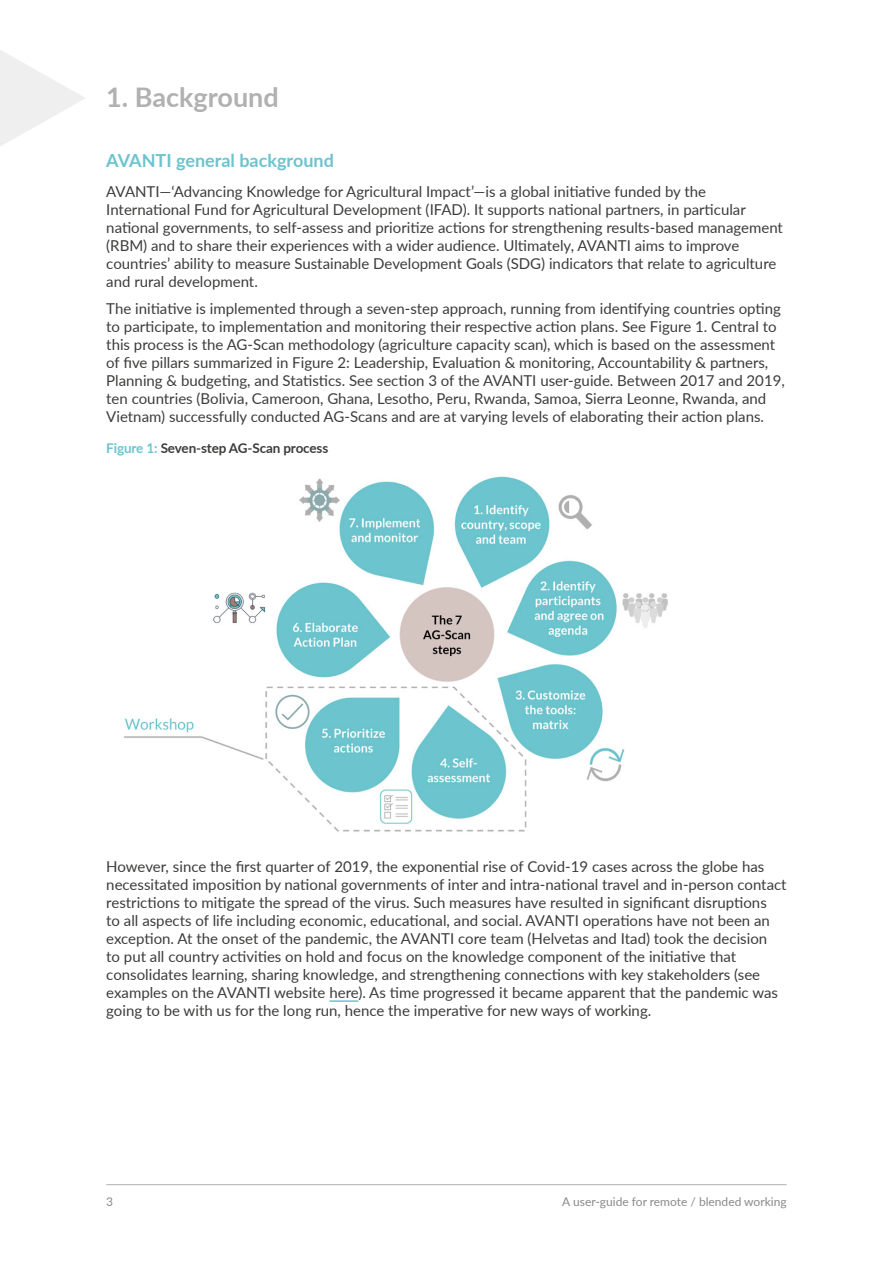
<style>
.page{position:relative;width:893px;height:1263px;background:#fff}
.page>*{position:absolute;margin:0;border:0;box-sizing:border-box;transform-origin:0 0}
.t1{font:700 27px "Lato";color:#b1b1b1}
.t2{font:700 18px "Lato";color:#6cc4ce}
.t3{font:15px/18px "Lato";color:#3c3c3b}
.t4{font:700 13.5px "Lato";letter-spacing:-.01em;color:#3c3c3b}
.t5{font:12px "Lato";color:#8a8a89}
.s1{color:#6cc4ce}
</style>
<div class="page">
<hr style="left:106px;top:1184px;width:681px;height:1px;background:#b1b1b1">
<svg style="left:0;top:50px;width:85px;height:96px"></svg>
<hr style="left:329px;top:1000px;width:29px;height:2px;background:#6cc4ce">
<img style="left:124px;top:476px;width:544px;height:356px">
<h1 class="t1" style="left:106px;top:77px;width:174px">1. Background</h1>
<p class="t2" style="left:106px;top:147px;width:229px">AVANTI general background</p>
<p class="t3" style="left:106px;top:182px;width:678px">AVANTI—‘Advancing Knowledge for Agricultural Impact’—is a global initiative funded by the International Fund for Agricultural Development (IFAD). It supports national partners, in particular national governments, to self-assess and prioritize actions for strengthening results-based management (RBM) and to share their experiences with a wider audience. Ultimately, AVANTI aims to improve countries’ ability to measure Sustainable Development Goals (SDG) indicators that relate to agriculture and rural development.</p>
<p class="t3" style="left:106px;top:299px;width:680px">The initiative is implemented through a seven-step approach, running from identifying countries opting to participate, to implementation and monitoring their respective action plans. See Figure 1. Central to this process is the AG-Scan methodology (agriculture capacity scan), which is based on the assessment of five pillars summarized in Figure 2: Leadership, Evaluation &amp; monitoring, Accountability &amp; partners, Planning &amp; budgeting, and Statistics. See section 3 of the AVANTI user-guide. Between 2017 and 2019, ten countries (Bolivia, Cameroon, Ghana, Lesotho, Peru, Rwanda, Samoa, Sierra Leonne, Rwanda, and Vietnam) successfully conducted AG-Scans and are at varying levels of elaborating their action plans.</p>
<p class="t4" style="left:106px;top:438px;width:224px"><span class="s1">Figure 1:</span> Seven-step AG-Scan process</p>
<p class="t3" style="left:106px;top:857px;width:682px">However, since the first quarter of 2019, the exponential rise of Covid-19 cases across the globe has necessitated imposition by national governments of inter and intra-national travel and in-person contact restrictions to mitigate the spread of the virus. Such measures have resulted in significant disruptions<br>to all aspects of life including economic, educational, and social. AVANTI operations have not been an exception. At the onset of the pandemic, the AVANTI core team (Helvetas and Itad) took the decision<br>to put all country activities on hold and focus on the knowledge component of the initiative that consolidates learning, sharing knowledge, and strengthening connections with key stakeholders (see examples on the AVANTI website here). As time progressed it became apparent that the pandemic was going to be with us for the long run, hence the imperative for new ways of working.</p>
<p class="t5" style="left:106px;top:1193px;width:8px">3</p>
<p class="t5" style="left:562px;top:1193px;width:226px">A user-guide for remote / blended working</p>
</div>
